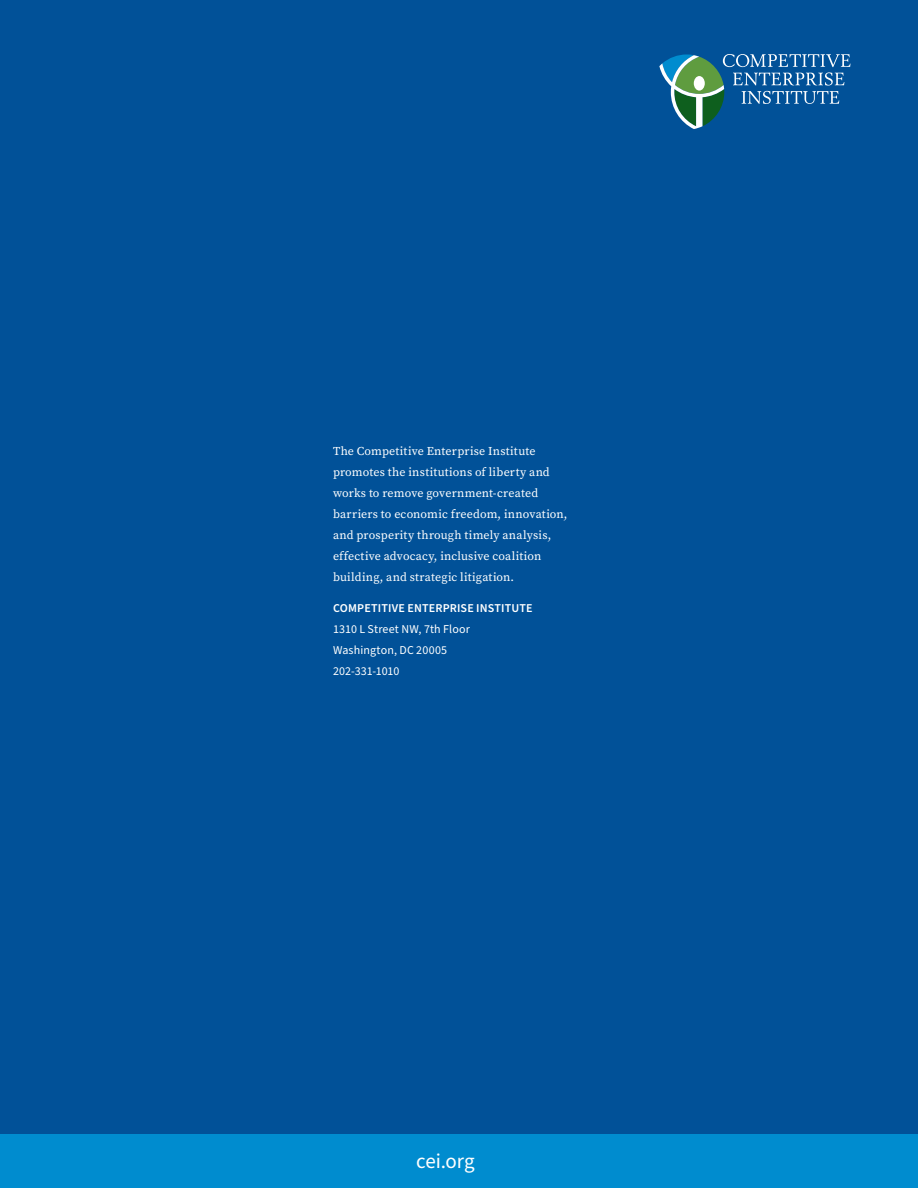
<style>
.page{position:relative;width:918px;height:1188px;background:#fff}
.page>*{position:absolute;margin:0;border:0;box-sizing:border-box;transform-origin:0 0}
.t1{font:21px "Source Sans Pro";letter-spacing:-.005em;color:#fff}
.t2{font:12px/21px "Source Serif Pro";letter-spacing:.015em;color:#fff}
.t3{font:12px/21px "Source Sans Pro";letter-spacing:.01em;color:#fff}
.s1{font-weight:600}
</style>
<div class="page">
<div style="left:0;top:0;width:918px;height:1136px;background:#015198"></div>
<div style="left:0;top:1134px;width:918px;height:54px;background:#008ccf"></div>
<svg style="left:659px;top:54px;width:191px;height:75px"></svg>
<div style="left:694px;top:76px;width:11px;height:15px;background:#fff;border-radius:50%"></div>
<p class="t2" style="left:333px;top:440px;width:236px">The Competitive Enterprise Institute promotes the institutions of liberty and works to remove government-created barriers to economic freedom, innovation, and prosperity through timely analysis, effective advocacy, inclusive coalition building, and strategic litigation.</p>
<p class="t3" style="left:333px;top:598px;width:201px"><span class="s1">COMPETITIVE ENTERPRISE INSTITUTE<br></span>1310 L Street NW, 7th Floor<br>Washington, DC 20005<br>202-331-1010</p>
<p class="t1" style="left:416px;top:1147px;width:60px">cei.org</p>
</div>
